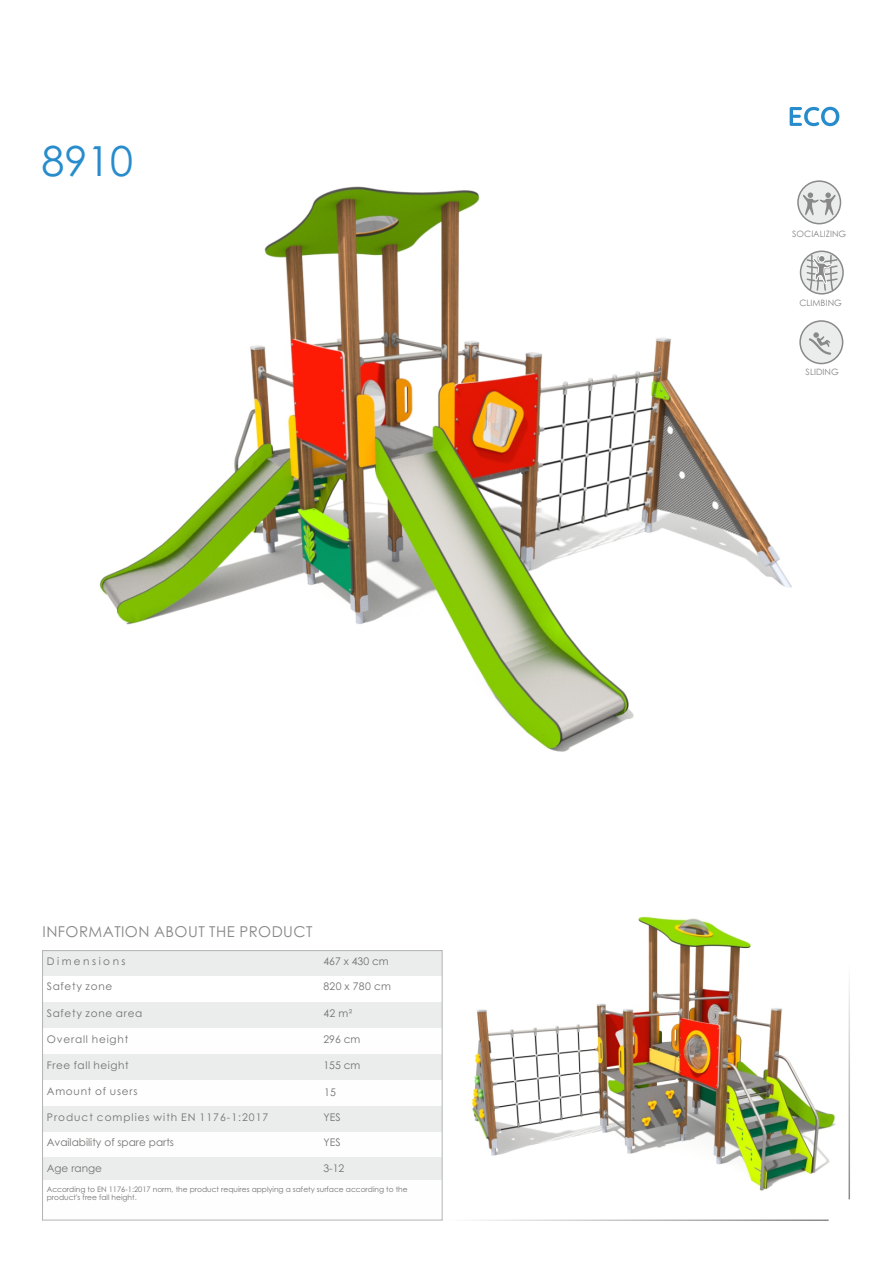
<style>
.page{position:relative;width:893px;height:1263px;background:#fff}
.page>*{position:absolute;margin:0;border:0;box-sizing:border-box;transform-origin:0 0}
.t1{font:41.4px "Century Gothic";color:#278ccc}
.t2{font:15px "Century Gothic";letter-spacing:.03em;color:#898989}
.t3{font:10.5px "Century Gothic";letter-spacing:.065em;color:#727271}
.t4{font:10.5px "Century Gothic";letter-spacing:.095em;color:#727271}
.t5{font:10.5px "Century Gothic";color:#727271}
.t6{font:10.5px "Century Gothic";letter-spacing:.235em;color:#727271}
.t7{font:8.7px "Century Gothic";color:#898989}
.t8{font:7.5px/7.6px "Century Gothic";color:#727271}
</style>
<div class="page">
<img style="left:471px;top:916px;width:379px;height:284px">
<img style="left:99px;top:182px;width:740px;height:570px">
<hr style="left:442px;top:1219px;width:387px;height:2px;background:#898989">
<svg style="left:797px;top:180px;width:44px;height:44px"></svg>
<svg style="left:803px;top:192px;width:33px;height:23px"></svg>
<hr style="left:848px;top:963px;width:2px;height:236px;background:#898989">
<div style="left:43px;top:950px;width:276px;height:26px;background:#ebecec"></div>
<div style="left:319px;top:950px;width:123px;height:26px;background:#ebecec"></div>
<div style="left:43px;top:1002px;width:276px;height:26px;background:#ebecec"></div>
<div style="left:319px;top:1002px;width:123px;height:26px;background:#ebecec"></div>
<div style="left:43px;top:1054px;width:276px;height:26px;background:#ebecec"></div>
<div style="left:319px;top:1054px;width:123px;height:26px;background:#ebecec"></div>
<div style="left:43px;top:1106px;width:276px;height:26px;background:#ebecec"></div>
<div style="left:319px;top:1106px;width:123px;height:26px;background:#ebecec"></div>
<div style="left:43px;top:1158px;width:276px;height:23px;background:#ebecec"></div>
<div style="left:319px;top:1158px;width:123px;height:23px;background:#ebecec"></div>
<hr style="left:42px;top:950px;width:1px;height:270px;background:#b2b3b3">
<hr style="left:442px;top:1181px;width:1px;height:39px;background:#b2b3b3">
<hr style="left:442px;top:950px;width:1px;height:231px;background:#b2b3b3">
<hr style="left:42px;top:1220px;width:401px;height:1px;background:#b2b3b3">
<hr style="left:42px;top:950px;width:401px;height:1px;background:#b2b3b3">
<svg style="left:790px;top:107px;width:49px;height:19px"></svg>
<svg style="left:800px;top:251px;width:44px;height:44px"></svg>
<svg style="left:805px;top:254px;width:34px;height:38px"></svg>
<div style="left:818px;top:255px;width:7px;height:7px;background:#898989;border:1px solid #fff;border-radius:50%"></div>
<div style="left:799px;top:320px;width:44px;height:44px;background:#ebecec;border:2px solid #898989;border-radius:50%"></div>
<svg style="left:809px;top:332px;width:22px;height:23px"></svg>
<h1 class="t1" style="left:41px;top:145px;width:93px">8910</h1>
<h2 class="t2" style="left:43px;top:925px;width:271px">INFORMATION ABOUT THE PRODUCT</h2>
<p class="t6" style="left:47px;top:957px;width:80px">Dimensions</p>
<p class="t3" style="left:323px;top:957px;width:67px">467 x 430 cm</p>
<p class="t3" style="left:47px;top:982px;width:67px">Safety zone</p>
<p class="t3" style="left:323px;top:982px;width:69px">820 x 780 cm</p>
<p class="t3" style="left:47px;top:1009px;width:97px">Safety zone area</p>
<p class="t3" style="left:323px;top:1009px;width:30px">42 m²</p>
<p class="t3" style="left:47px;top:1035px;width:83px">Overall height</p>
<p class="t3" style="left:323px;top:1035px;width:39px">296 cm</p>
<p class="t3" style="left:47px;top:1061px;width:83px">Free fall height</p>
<p class="t3" style="left:323px;top:1061px;width:39px">155 cm</p>
<p class="t3" style="left:47px;top:1087px;width:92px">Amount of users</p>
<p class="t4" style="left:47px;top:1113px;width:223px">Product complies with EN 1176-1:2017</p>
<p class="t3" style="left:323px;top:1113px;width:19px">YES</p>
<p class="t5" style="left:47px;top:1138px;width:129px">Availability of spare parts</p>
<p class="t3" style="left:323px;top:1138px;width:19px">YES</p>
<p class="t5" style="left:47px;top:1164px;width:57px">Age range</p>
<p class="t3" style="left:323px;top:1164px;width:22px">3-12</p>
<p class="t8" style="left:47px;top:1186px;width:362px">According to EN 1176-1:2017 norm, the product requires applying a safety surface according to the product's free fall height.</p>
<p class="t3" style="left:324px;top:1088px;width:13px">15</p>
<p class="t7" style="left:792px;top:230px;width:55px">SOCIALIZING</p>
<p class="t7" style="left:799px;top:300px;width:44px">CLIMBING</p>
<p class="t7" style="left:806px;top:369px;width:35px">SLIDING</p>
</div>
